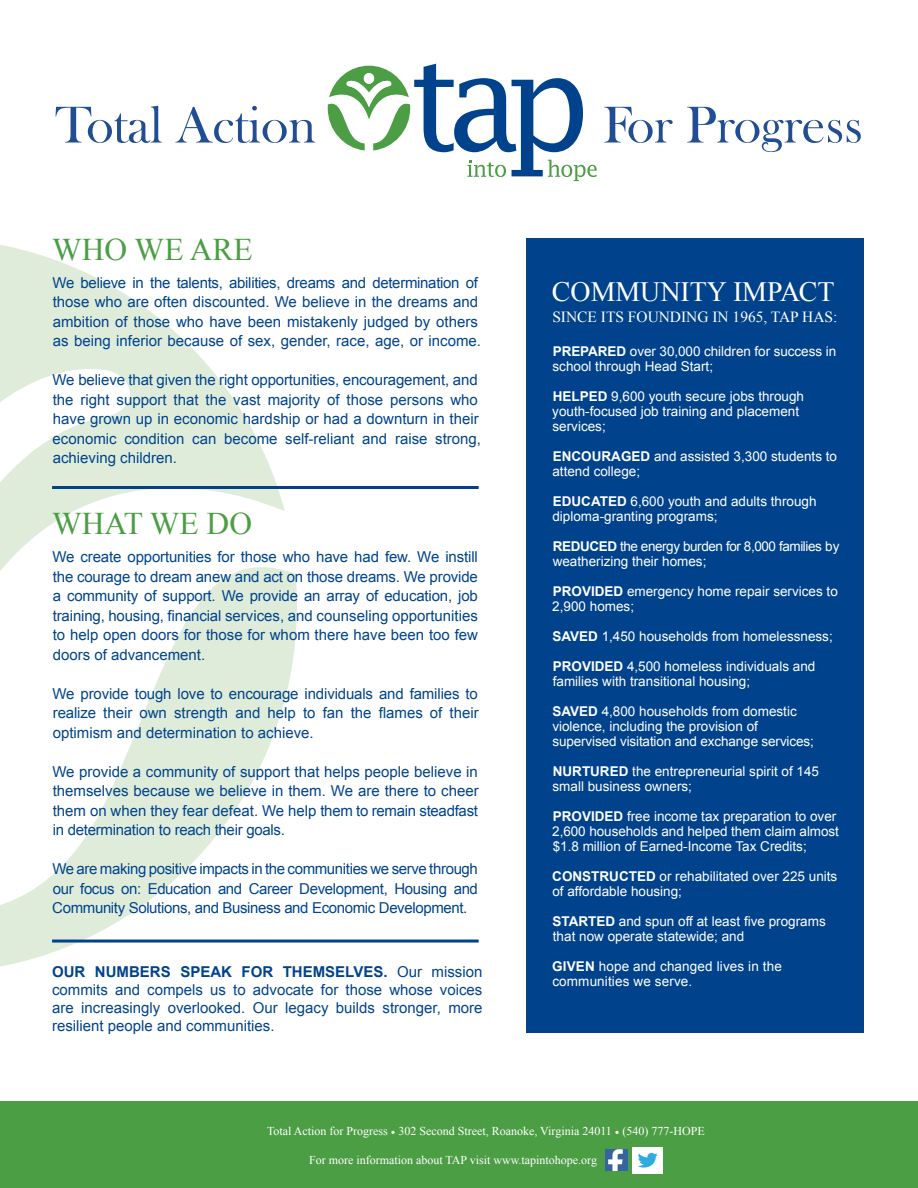
<style>
.page{position:relative;width:918px;height:1188px;background:#fff}
.page>*{position:absolute;margin:0;border:0;box-sizing:border-box;transform-origin:0 0}
.t1{font:31.5px "Times New Roman";color:#4c9e45}
.t2{font:27.9px "Times New Roman";color:#fff}
.t3{font:15.45px "Times New Roman";color:#fff}
.t4{font:15px/19.5px "Arial";color:#00438c;text-align:justify}
.t5{font:13.5px/15px "Arial";color:#fff}
.t6{font:13.5px/15px "Arial";letter-spacing:-.03em;color:#fff}
.t7{font:12px "Times New Roman";color:#fff}
.s1{font-weight:700}
.s2{font-family:"Minion Pro"}
</style>
<div class="page">
<svg style="left:0;top:570px;width:297px;height:397px"></svg>
<svg style="left:0;top:245px;width:285px;height:459px"></svg>
<svg style="left:0;top:359px;width:142px;height:238px"></svg>
<div style="left:0;top:1102px;width:918px;height:86px;background:#4c9e45"></div>
<div style="left:526px;top:238px;width:338px;height:795px;background:#00438c"></div>
<svg style="left:56px;top:106px;width:106px;height:37px"></svg>
<svg style="left:175px;top:106px;width:140px;height:37px"></svg>
<svg style="left:604px;top:107px;width:69px;height:36px"></svg>
<svg style="left:687px;top:107px;width:174px;height:45px"></svg>
<svg style="left:328px;top:64px;width:269px;height:117px"></svg>
<img style="left:605px;top:1150px;width:22px;height:21px">
<div style="left:632px;top:1147px;width:31px;height:27px;background:#fff"></div>
<svg style="left:638px;top:1153px;width:20px;height:15px"></svg>
<hr style="left:52px;top:486px;width:427px;height:3px;background:#00438c">
<hr style="left:52px;top:940px;width:427px;height:3px;background:#00438c">
<h1 class="t1" style="left:52px;top:228px;width:202px">WHO WE ARE</h1>
<p class="t4" style="left:52px;top:273px;width:430px;text-align:left">We believe in the talents, abilities, dreams and determination of those who are often discounted. We believe in the dreams and ambition of those who have been mistakenly judged by others as being inferior because of sex, gender, race, age, or income.</p>
<p class="t4" style="left:52px;top:370px;width:430px;text-align:left">We believe that given the right opportunities, encouragement, and the right support that the vast majority of those persons who have grown up in economic hardship or had a downturn in their economic condition can become self-reliant and raise strong, achieving children.</p>
<h1 class="t1" style="left:52px;top:502px;width:202px">WHAT WE DO</h1>
<p class="t4" style="left:52px;top:548px;width:427px">We create opportunities for those who have had few. We instill the courage to dream anew and act on those dreams. We provide a community of support. We provide an array of education, job training, housing, financial services, and counseling opportunities to help open doors for those for whom there have been too few doors of advancement.</p>
<p class="t4" style="left:52px;top:684px;width:428px">We provide tough love to encourage individuals and families to realize their own strength and help to fan the flames of their optimism and determination to achieve.</p>
<p class="t4" style="left:52px;top:762px;width:428px">We provide a community of support that helps people believe in themselves because we believe in them. We are there to cheer them on when they fear defeat. We help them to remain steadfast in determination to reach their goals.</p>
<p class="t4" style="left:52px;top:860px;width:427px">We are making positive impacts in the communities we serve through our focus on: Education and Career Development, Housing and Community Solutions, and Business and Economic Development.</p>
<p class="t4" style="left:52px;top:962px;width:432px;line-height:18px"><span class="s1">OUR NUMBERS SPEAK FOR THEMSELVES.</span> Our mission commits and compels us to advocate for those whose voices are increasingly overlooked. Our legacy builds stronger, more resilient people and communities.</p>
<h2 class="t2" style="left:552px;top:273px;width:284px">COMMUNITY IMPACT</h2>
<p class="t3" style="left:552px;top:306px;width:287px">SINCE ITS FOUNDING IN 1965, TAP HAS:</p>
<p class="t5" style="left:553px;top:344px;width:285px"><span class="s1">PREPARED</span> over 30,000 children for success in school through Head Start;</p>
<p class="t5" style="left:552px;top:389px;width:253px"><span class="s1">HELPED</span> 9,600 youth secure jobs through youth-focused job training and placement services;</p>
<p class="t5" style="left:552px;top:449px;width:286px"><span class="s1">ENCOURAGED</span> and assisted 3,300 students to attend college;</p>
<p class="t5" style="left:552px;top:494px;width:266px"><span class="s1">EDUCATED</span> 6,600 youth and adults through diploma-granting programs;</p>
<p class="t6" style="left:553px;top:539px;width:288px"><span class="s1">REDUCED</span> the energy burden for 8,000 families by weatherizing their homes;</p>
<p class="t5" style="left:552px;top:584px;width:287px"><span class="s1">PROVIDED</span> emergency home repair services to<br>2,900 homes;</p>
<p class="t5" style="left:552px;top:629px;width:282px"><span class="s1">SAVED</span> 1,450 households from homelessness;</p>
<p class="t5" style="left:553px;top:659px;width:264px"><span class="s1">PROVIDED</span> 4,500 homeless individuals and families with transitional housing;</p>
<p class="t5" style="left:552px;top:704px;width:263px"><span class="s1">SAVED</span> 4,800 households from domestic violence, including the provision of supervised visitation and exchange services;</p>
<p class="t5" style="left:553px;top:764px;width:268px"><span class="s1">NURTURED</span> the entrepreneurial spirit of 145 small business owners;</p>
<p class="t5" style="left:552px;top:809px;width:288px"><span class="s1">PROVIDED</span> free income tax preparation to over<br>2,600 households and helped them claim almost $1.8 million of Earned-Income Tax Credits;</p>
<p class="t5" style="left:552px;top:869px;width:287px"><span class="s1">CONSTRUCTED</span> or rehabilitated over 225 units of affordable housing;</p>
<p class="t5" style="left:552px;top:914px;width:275px"><span class="s1">STARTED</span> and spun off at least five programs that now operate statewide; and</p>
<p class="t5" style="left:552px;top:959px;width:231px"><span class="s1">GIVEN</span> hope and changed lives in the communities we serve.</p>
<p class="t7" style="left:267px;top:1123px;width:439px">Total Action for Progress <span class="s2">•</span> 302 Second Street, Roanoke, Virginia 24011 <span class="s2">•</span> (540) 777-HOPE</p>
<p class="t7" style="left:309px;top:1152px;width:290px">For more information about TAP visit www.tapintohope.org</p>
</div>
